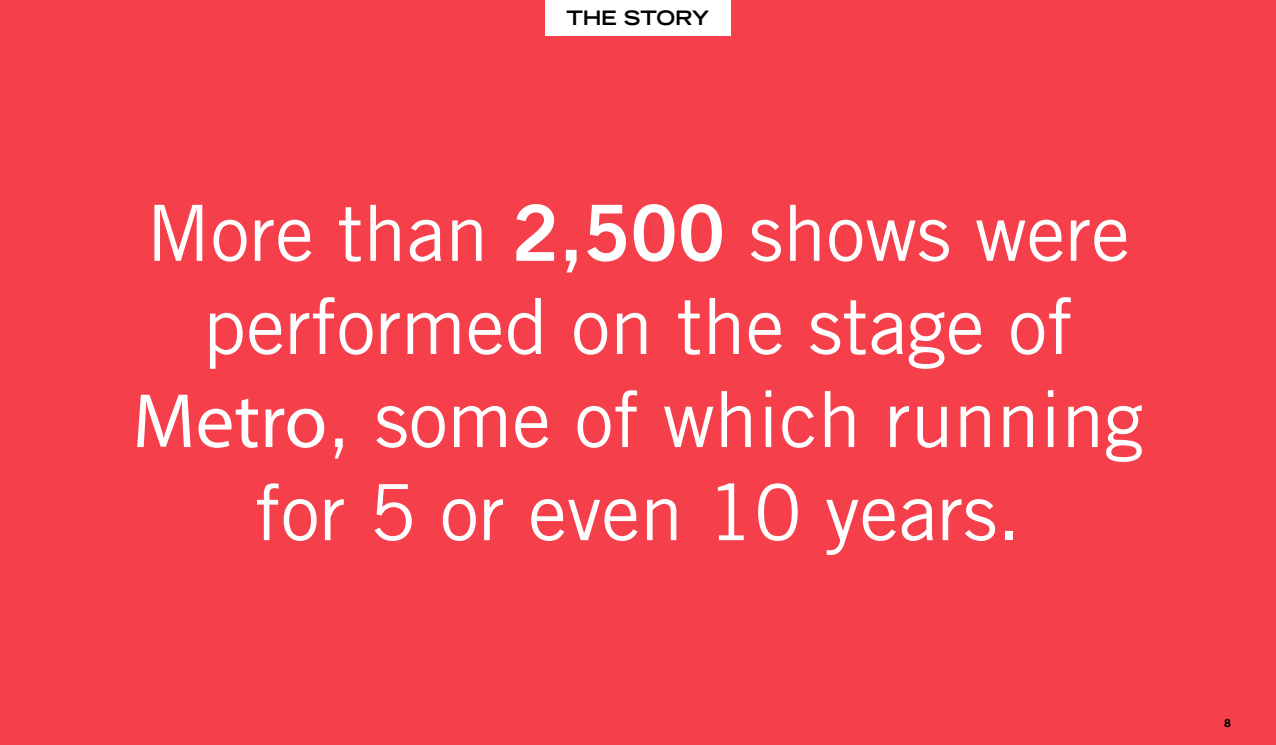
<style>
.page{position:relative;width:1276px;height:745px;background:#fff}
.page>*{position:absolute;margin:0;border:0;box-sizing:border-box;transform-origin:0 0}
.t1{font:77.5px/93px "Trade Gothic LT Std";color:#fff;text-align:center}
.t2{font:700 expanded 19.88px "Trade Gothic LT Std";letter-spacing:-.01em;color:#000}
.t3{font:700 12.5px "Effra";color:#000}
.s1{font-family:"Trade Gothic LT Std Bd 2"}
.s2{font-family:"Myriad Pro"}
</style>
<div class="page">
<div style="left:0;top:0;width:1276px;height:744px;background:#f5404b"></div>
<div style="left:545px;top:0;width:186px;height:36px;background:#fff"></div>
<p class="t2" style="left:566px;top:5px;width:144px">THE STORY</p>
<p class="t1" style="left:133px;top:186px;width:1012px">More than <span class="s1">2,500</span> shows were performed on the stage of<br><span class="s2">Metro</span>, some of which running for 5 or even 10 years.</p>
<p class="t3" style="left:1224px;top:714px;width:8px">8</p>
</div>
